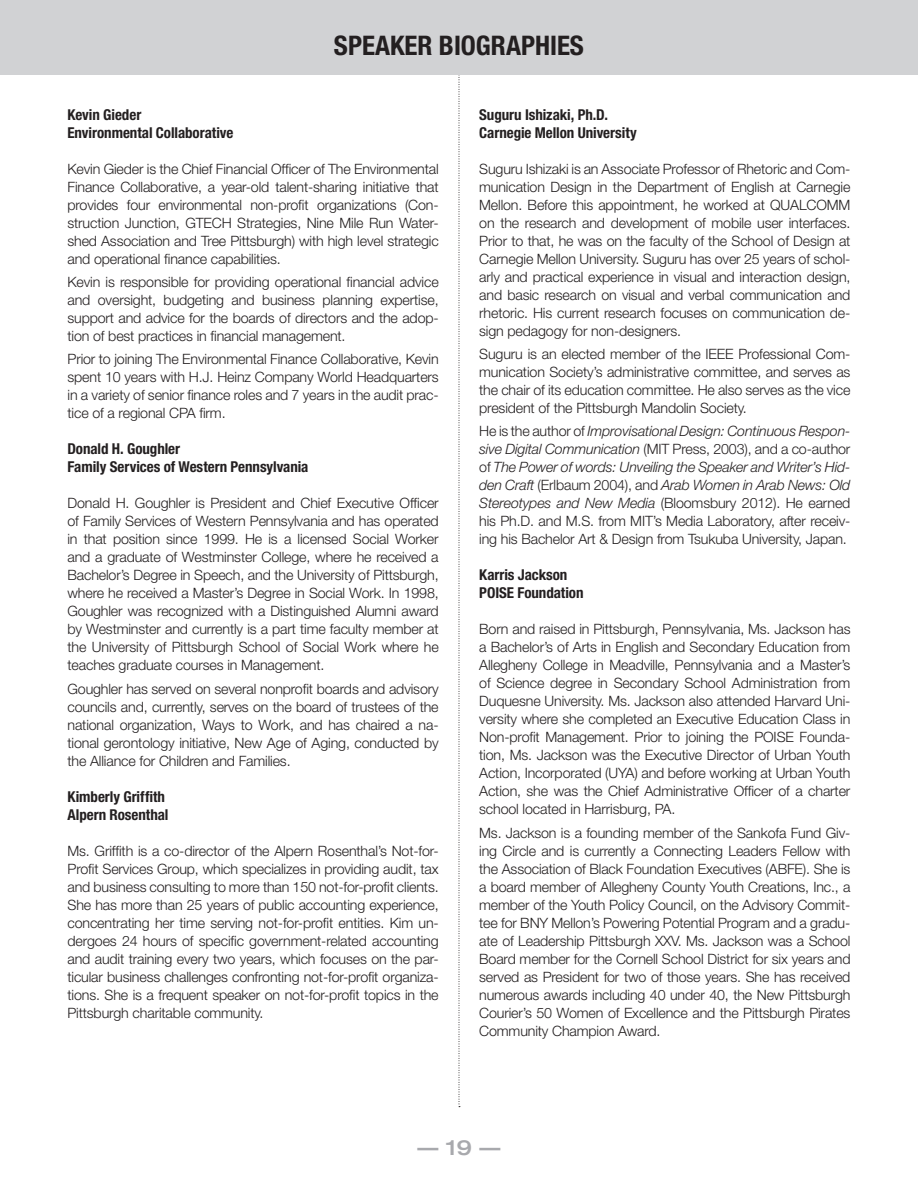
<style>
.page{position:relative;width:918px;height:1188px;background:#fff}
.page>*{position:absolute;margin:0;border:0;box-sizing:border-box;transform-origin:0 0}
.t1{font:700 condensed 27px "Helvetica Neue";color:#231f20}
.t2{font:500 expanded 21px "Helvetica Neue";color:#a8a9ad}
.t3{font:700 condensed 15px/18px "Helvetica Neue";letter-spacing:-.005em;color:#231f20}
.t4{font:300 14.25px/18px "Helvetica Neue";letter-spacing:-.01em;color:#231f20;text-align:justify}
.s1{font-style:italic}
</style>
<div class="page">
<svg style="left:459px;top:75px;width:1px;height:1032px"></svg>
<div style="left:0;top:0;width:918px;height:75px;background:#d1d2d4"></div>
<h1 class="t1" style="left:334px;top:29px;width:252px">SPEAKER BIOGRAPHIES</h1>
<p class="t3" style="left:68px;top:105px;width:167px">Kevin Gieder<br>Environmental Collaborative</p>
<p class="t4" style="left:68px;top:159px;width:373px">Kevin Gieder is the Chief Financial Officer of The Environmental Finance Collaborative, a year-old talent-sharing initiative that provides four environmental non-profit organizations (Con&shy;struction Junction, GTECH Strategies, Nine Mile Run Water&shy;shed Association and Tree Pittsburgh) with high level strategic and operational finance capabilities.</p>
<p class="t4" style="left:68px;top:273px;width:373px">Kevin is responsible for providing operational financial advice and oversight, budgeting and business planning expertise, support and advice for the boards of directors and the adop&shy;tion of best practices in financial management.</p>
<p class="t4" style="left:68px;top:350px;width:373px">Prior to joining The Environmental Finance Collaborative, Kevin spent 10 years with H.J. Heinz Company World Headquarters in a variety of senior finance roles and 7 years in the audit prac&shy;tice of a regional CPA firm.</p>
<p class="t3" style="left:68px;top:440px;width:242px">Donald H. Goughler<br>Family Services of Western Pennsylvania</p>
<p class="t4" style="left:68px;top:494px;width:373px">Donald H. Goughler is President and Chief Executive Officer of Family Services of Western Pennsylvania and has operated in that position since 1999. He is a licensed Social Worker and a graduate of Westminster College, where he received a Bachelor’s Degree in Speech, and the University of Pittsburgh, where he received a Master’s Degree in Social Work. In 1998, Goughler was recognized with a Distinguished Alumni award by Westminster and currently is a part time faculty member at the University of Pittsburgh School of Social Work where he teaches graduate courses in Management.</p>
<p class="t4" style="left:68px;top:679px;width:373px">Goughler has served on several nonprofit boards and advisory councils and, currently, serves on the board of trustees of the national organization, Ways to Work, and has chaired a na&shy;tional gerontology initiative, New Age of Aging, conducted by the Alliance for Children and Families.</p>
<p class="t3" style="left:68px;top:787px;width:102px">Kimberly Griffith<br>Alpern Rosenthal</p>
<p class="t4" style="left:67px;top:841px;width:373px">Ms. Griffith is a co-director of the Alpern Rosenthal’s Not-for-Profit Services Group, which specializes in providing audit, tax and business consulting to more than 150 not-for-profit clients.<br>She has more than 25 years of public accounting experience, concentrating her time serving not-for-profit entities. Kim un&shy;dergoes 24 hours of specific government-related accounting and audit training every two years, which focuses on the par&shy;ticular business challenges confronting not-for-profit organiza&shy;tions. She is a frequent speaker on not-for-profit topics in the Pittsburgh charitable community.</p>
<p class="t3" style="left:479px;top:105px;width:159px">Suguru Ishizaki, Ph.D.<br>Carnegie Mellon University</p>
<p class="t4" style="left:479px;top:159px;width:373px">Suguru Ishizaki is an Associate Professor of Rhetoric and Com&shy;munication Design in the Department of English at Carnegie Mellon. Before this appointment, he worked at QUALCOMM on the research and development of mobile user interfaces.<br>Prior to that, he was on the faculty of the School of Design at Carnegie Mellon University. Suguru has over 25 years of schol&shy;arly and practical experience in visual and interaction design, and basic research on visual and verbal communication and rhetoric. His current research focuses on communication de&shy;sign pedagogy for non-designers.</p>
<p class="t4" style="left:479px;top:345px;width:373px">Suguru is an elected member of the IEEE Professional Com&shy;munication Society’s administrative committee, and serves as the chair of its education committee. He also serves as the vice president of the Pittsburgh Mandolin Society.</p>
<p class="t4" style="left:479px;top:422px;width:373px">He is the author of <span class="s1">Improvisational Design: Continuous Respon&shy;sive Digital Communication</span> (MIT Press, 2003), and a co-author of <span class="s1">The Power of words: Unveiling the Speaker and Writer’s Hid&shy;den Craft</span> (Erlbaum 2004), and <span class="s1">Arab Women in Arab News: Old Stereotypes and New Media</span> (Bloomsbury 2012). He earned his Ph.D. and M.S. from MIT’s Media Laboratory, after receiv&shy;ing his Bachelor Art &amp; Design from Tsukuba University, Japan.</p>
<p class="t3" style="left:479px;top:566px;width:106px">Karris Jackson<br>POISE Foundation</p>
<p class="t4" style="left:479px;top:620px;width:373px">Born and raised in Pittsburgh, Pennsylvania, Ms. Jackson has a Bachelor’s of Arts in English and Secondary Education from Allegheny College in Meadville, Pennsylvania and a Master’s of Science degree in Secondary School Administration from Duquesne University. Ms. Jackson also attended Harvard Uni&shy;versity where she completed an Executive Education Class in Non-profit Management. Prior to joining the POISE Founda&shy;tion, Ms. Jackson was the Executive Director of Urban Youth Action, Incorporated (UYA) and before working at Urban Youth Action, she was the Chief Administrative Officer of a charter school located in Harrisburg, PA.</p>
<p class="t4" style="left:479px;top:823px;width:373px">Ms. Jackson is a founding member of the Sankofa Fund Giv&shy;ing Circle and is currently a Connecting Leaders Fellow with the Association of Black Foundation Executives (ABFE). She is a board member of Allegheny County Youth Creations, Inc., a member of the Youth Policy Council, on the Advisory Commit&shy;tee for BNY Mellon’s Powering Potential Program and a gradu&shy;ate of Leadership Pittsburgh XXV. Ms. Jackson was a School Board member for the Cornell School District for six years and served as President for two of those years. She has received numerous awards including 40 under 40, the New Pittsburgh Courier’s 50 Women of Excellence and the Pittsburgh Pirates Community Champion Award.</p>
<h2 class="t2" style="left:418px;top:1134px;width:84px">— 19 —</h2>
</div>
